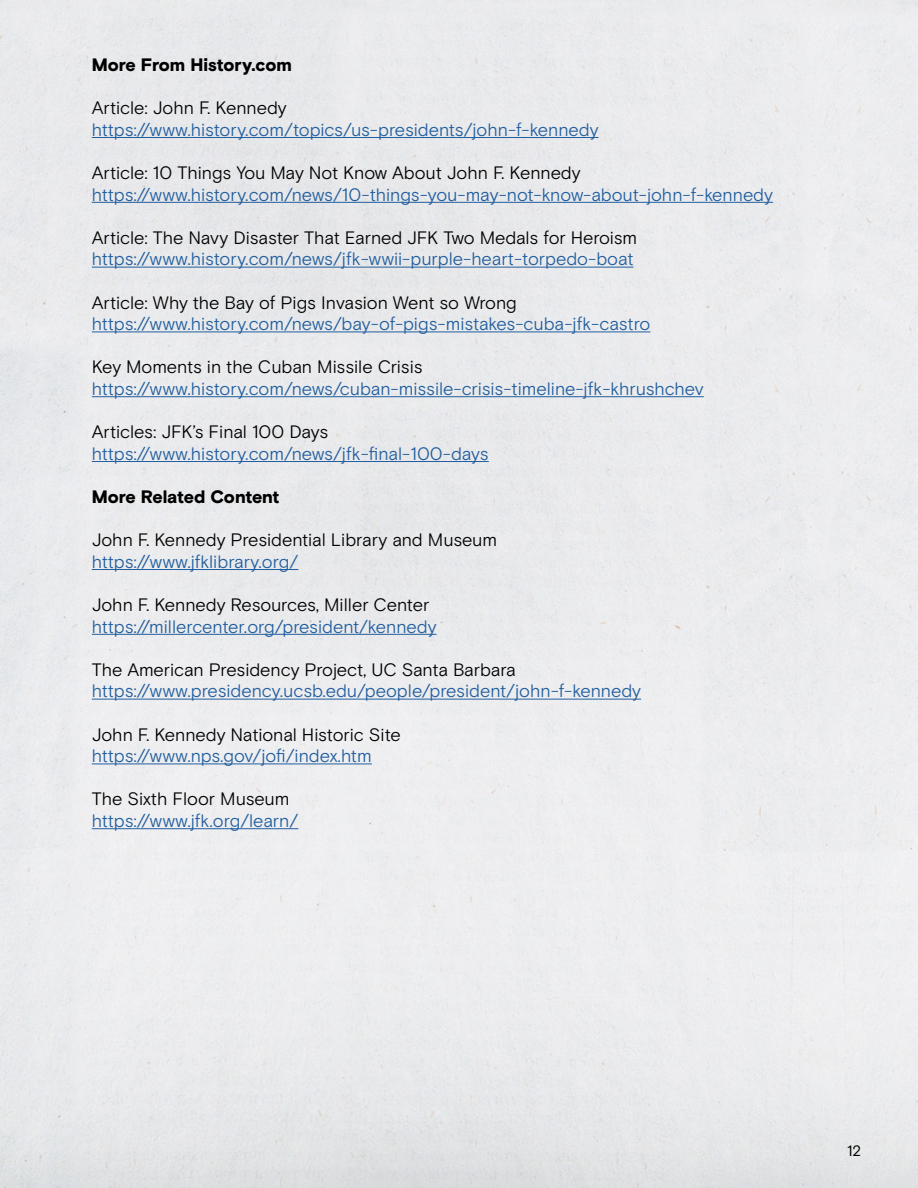
<style>
.page{position:relative;width:918px;height:1188px;background:#fff}
.page>*{position:absolute;margin:0;border:0;box-sizing:border-box;transform-origin:0 0}
.t1{font:18px "Basis Grotesque Pro Off White";color:#215e9e}
.t2{font:18px "Basis Grotesque Pro Off White";letter-spacing:-.005em;color:#000}
.t3{font:900 18px "Basis Grotesque Pro";letter-spacing:-.01em;color:#000}
.t4{font:15px "Basis Grotesque Pro";color:#000101}
</style>
<div class="page">
<hr style="left:92px;top:137px;width:507px;height:1px;background:#215e9e">
<hr style="left:92px;top:202px;width:681px;height:1px;background:#215e9e">
<hr style="left:92px;top:267px;width:542px;height:1px;background:#215e9e">
<hr style="left:92px;top:331px;width:558px;height:1px;background:#215e9e">
<hr style="left:92px;top:396px;width:612px;height:1px;background:#215e9e">
<hr style="left:92px;top:461px;width:397px;height:1px;background:#215e9e">
<hr style="left:92px;top:569px;width:206px;height:1px;background:#215e9e">
<hr style="left:92px;top:634px;width:345px;height:1px;background:#215e9e">
<hr style="left:92px;top:699px;width:549px;height:1px;background:#215e9e">
<hr style="left:92px;top:763px;width:280px;height:1px;background:#215e9e">
<hr style="left:92px;top:828px;width:206px;height:1px;background:#215e9e">
<p class="t3" style="left:92px;top:54px;width:202px">More From History.com</p>
<p class="t2" style="left:92px;top:97px;width:197px">Article: John F. Kennedy</p>
<p class="t1" style="left:92px;top:119px;width:508px">https://www.history.com/topics/us-presidents/john-f-kennedy</p>
<p class="t2" style="left:92px;top:162px;width:490px">Article: 10 Things You May Not Know About John F. Kennedy</p>
<p class="t1" style="left:92px;top:184px;width:683px">https://www.history.com/news/10-things-you-may-not-know-about-john-f-kennedy</p>
<p class="t2" style="left:92px;top:227px;width:547px">Article: The Navy Disaster That Earned JFK Two Medals for Heroism</p>
<p class="t1" style="left:92px;top:249px;width:543px">https://www.history.com/news/jfk-wwii-purple-heart-torpedo-boat</p>
<p class="t2" style="left:92px;top:292px;width:426px">Article: Why the Bay of Pigs Invasion Went so Wrong</p>
<p class="t1" style="left:92px;top:313px;width:560px">https://www.history.com/news/bay-of-pigs-mistakes-cuba-jfk-castro</p>
<p class="t2" style="left:92px;top:357px;width:332px">Key Moments in the Cuban Missile Crisis</p>
<p class="t1" style="left:92px;top:378px;width:613px">https://www.history.com/news/cuban-missile-crisis-timeline-jfk-khrushchev</p>
<p class="t2" style="left:92px;top:421px;width:238px">Articles: JFK’s Final 100 Days</p>
<p class="t1" style="left:92px;top:443px;width:398px">https://www.history.com/news/jfk-final-100-days</p>
<p class="t3" style="left:92px;top:486px;width:189px">More Related Content</p>
<p class="t2" style="left:92px;top:529px;width:407px">John F. Kennedy Presidential Library and Museum</p>
<p class="t1" style="left:92px;top:551px;width:208px">https://www.jfklibrary.org/</p>
<p class="t2" style="left:92px;top:594px;width:339px">John F. Kennedy Resources, Miller Center</p>
<p class="t1" style="left:92px;top:616px;width:346px">https://millercenter.org/president/kennedy</p>
<p class="t2" style="left:92px;top:659px;width:426px">The American Presidency Project, UC Santa Barbara</p>
<p class="t1" style="left:92px;top:681px;width:551px">https://www.presidency.ucsb.edu/people/president/john-f-kennedy</p>
<p class="t2" style="left:92px;top:724px;width:311px">John F. Kennedy National Historic Site</p>
<p class="t1" style="left:92px;top:745px;width:282px">https://www.nps.gov/jofi/index.htm</p>
<p class="t2" style="left:92px;top:789px;width:199px">The Sixth Floor Museum</p>
<p class="t1" style="left:92px;top:810px;width:208px">https://www.jfk.org/learn/</p>
<p class="t4" style="left:847px;top:1142px;width:16px">12</p>
</div>
